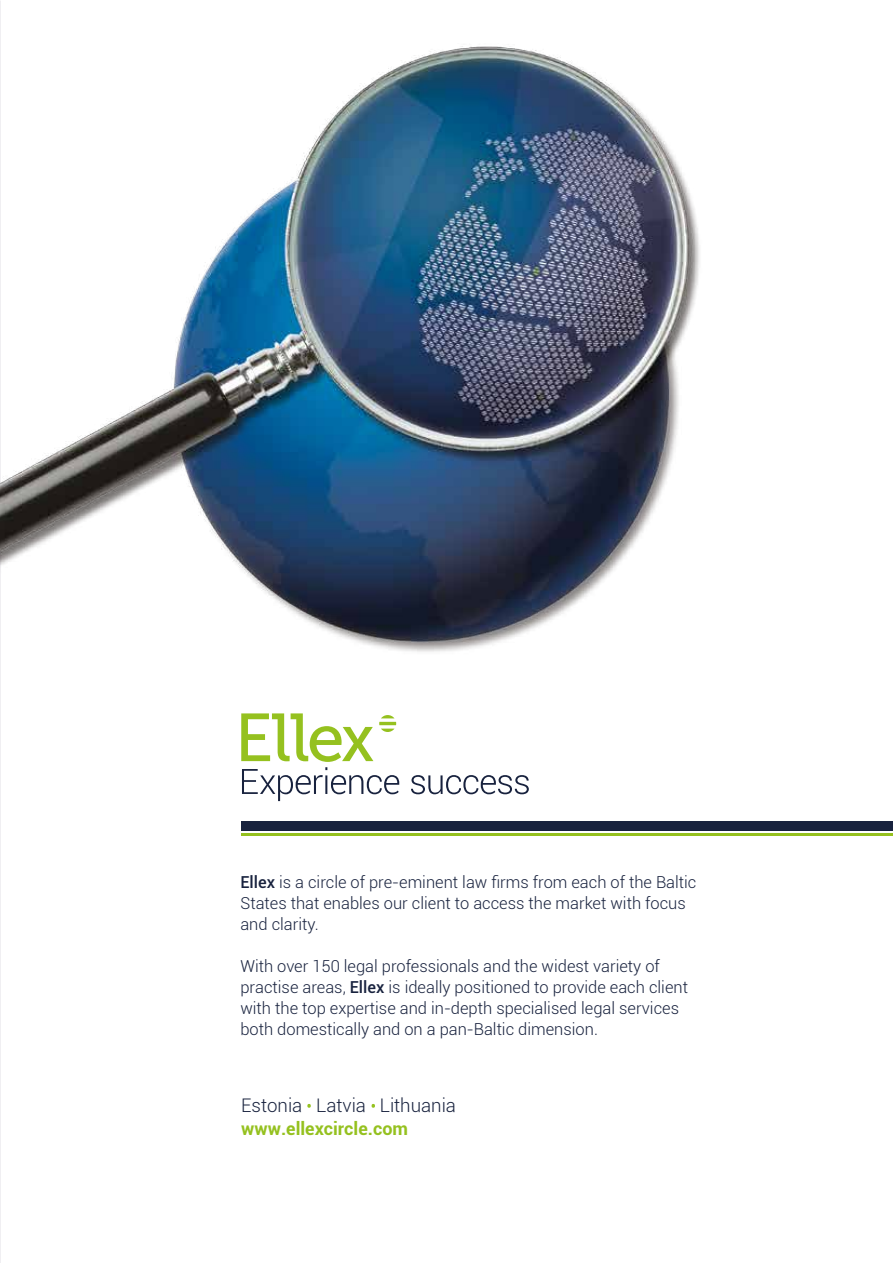
<style>
.page{position:relative;width:893px;height:1263px;background:#fff}
.page>*{position:absolute;margin:0;border:0;box-sizing:border-box;transform-origin:0 0}
.t1{font:300 18.75px "Roboto";color:#18223e}
.t2{font:700 18px "Roboto";color:#95c11f}
.t3{font:300 16.5px/21px "Roboto";color:#18223e}
.s1{font-weight:500}
</style>
<div class="page">
<img style="left:0;top:7px;width:780px;height:831px">
<div style="left:241px;top:821px;width:652px;height:9px;background:#18223e"></div>
<hr style="left:241px;top:833px;width:652px;height:2px;background:#95c11f">
<svg style="left:307px;top:1104px;width:4px;height:4px"></svg>
<svg style="left:372px;top:1104px;width:3px;height:4px"></svg>
<svg style="left:241px;top:713px;width:158px;height:88px"></svg>
<svg style="left:411px;top:775px;width:118px;height:19px"></svg>
<p class="t3" style="left:240px;top:871px;width:457px"><span class="s1">Ellex</span> is a circle of pre-eminent law firms from each of the Baltic<br>States that enables our client to access the market with focus and clarity.</p>
<p class="t3" style="left:240px;top:955px;width:449px">With over 150 legal professionals and the widest variety of practise areas, <span class="s1">Ellex</span> is ideally positioned to provide each client with the top expertise and in-depth specialised legal services both domestically and on a pan-Baltic dimension.</p>
<p class="t1" style="left:241px;top:1092px;width:216px">Estonia Latvia Lithuania</p>
<p class="t2" style="left:241px;top:1116px;width:168px">www.ellexcircle.com</p>
</div>
